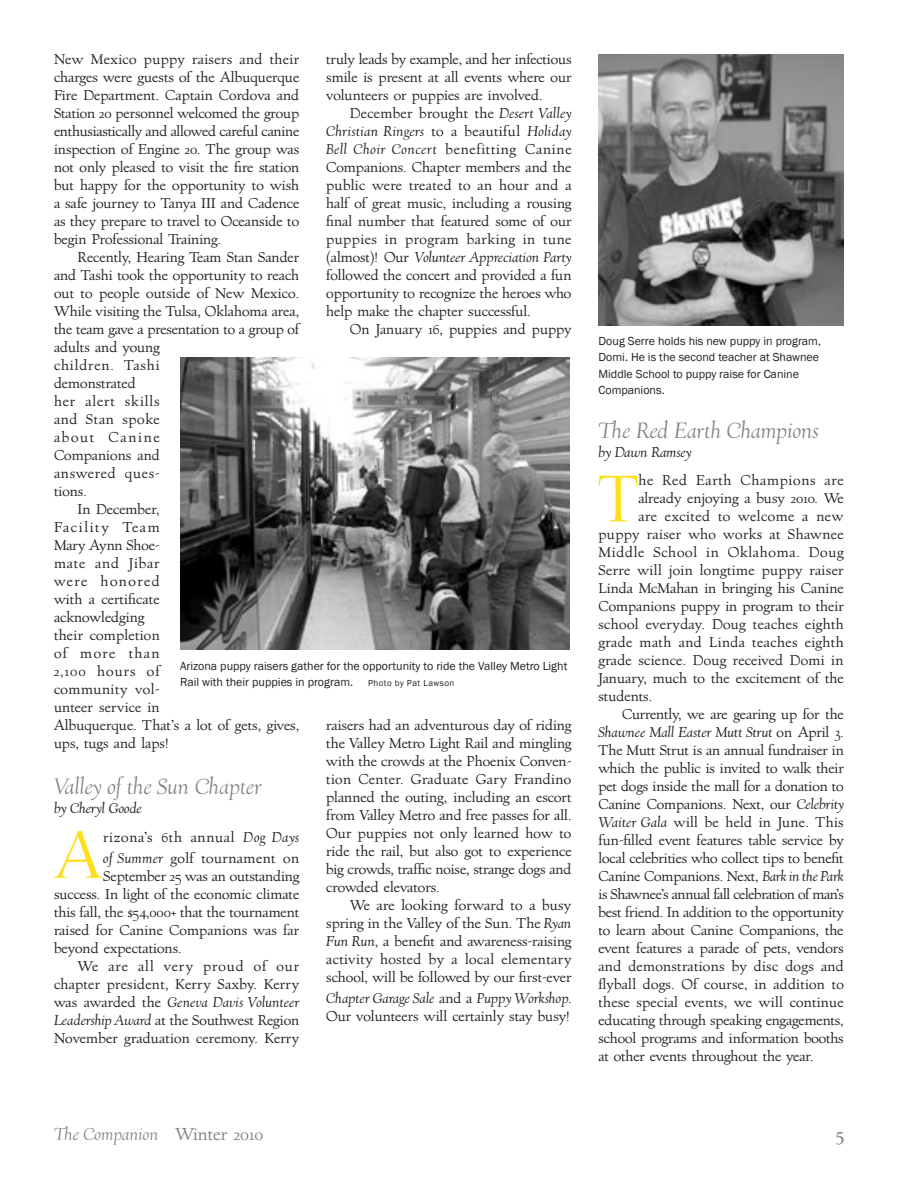
<style>
.page{position:relative;width:918px;height:1188px;background:#fff}
.page>*{position:absolute;margin:0;border:0;box-sizing:border-box;transform-origin:0 0}
.chapters_lead{font:62.7px "Village Roman Titling";color:#ffdf1b}
.chapter_heads{font:21px "Village Italic Titling";color:#808285}
.left_folio{font:16.5px "Village Italic Titling";color:#808285}
.chapters_body{font:13.5px/18px "Village";color:#231f20;text-align:justify}
.chapters_lead-2{font:13.5px/18px "Village";letter-spacing:.015em;color:#231f20;text-align:justify}
.chapters_lead-3{font:13.5px "Village";letter-spacing:.05em;color:#231f20}
.chapter_authors{font:italic 13.5px "Village";color:#231f20}
.chapters_lead-4{font:13.5px "Village";letter-spacing:.035em;color:#231f20}
.t1{font:12px/16.5px "Franklin Gothic";color:#231f20}
.s1{font-style:italic}
.s2{font-size:9px}
.s3{font-family:"Village"}
</style>
<div class="page">
<img style="left:598px;top:54px;width:246px;height:272px">
<img style="left:180px;top:358px;width:389px;height:292px">
<p class="chapters_lead-2" style="left:54px;top:51px;width:247px">New Mexico puppy raisers and their charges were guests of the Albuquerque Fire Department. Captain Cordova and Station 20 personnel welcomed the group enthusiastically and allowed careful canine inspection of Engine 20. The group was not only pleased to visit the fire station but happy for the opportunity to wish a safe journey to Tanya III and Cadence as they prepare to travel to Oceanside to begin Professional Training.</p>
<p class="chapters_body" style="left:54px;top:249px;width:247px;text-align:left;text-indent:24px">Recently, Hearing Team Stan Sander and Tashi took the opportunity to reach out to people outside of New Mexico.<br>While visiting the Tulsa, Oklahoma area, the team gave a presentation to a group of adults and young<br>children. Tashi<br>demonstrated<br>her alert skills<br>and Stan spoke<br>about Canine<br>Companions and<br>answered ques-<br>tions.</p>
<p class="chapters_body" style="left:54px;top:501px;width:247px;text-align:left;text-indent:24px">In December,<br>Facility Team<br>Mary Aynn Shoe-<br>mate and Jibar<br>were honored<br>with a certificate<br>acknowledging<br>their completion<br>of more than<br>2,100 hours of<br>community vol-<br>unteer service in<br>Albuquerque. That’s a lot of gets, gives, ups, tugs and laps!</p>
<p class="chapter_heads" style="left:54px;top:773px;width:209px">Valley of the Sun Chapter</p>
<p class="chapter_authors" style="left:54px;top:800px;width:89px">by Cheryl Goode</p>
<p class="chapters_lead" style="left:54px;top:818px;width:50px">A</p>
<p class="chapters_lead-2" style="left:103px;top:827px;width:198px;line-height:21px">rizona’s 6th annual <span class="s1">Dog Days of Summer</span> golf tournament on</p>
<p class="chapters_body" style="left:326px;top:51px;width:247px">truly leads by example, and her infectious smile is present at all events where our volunteers or puppies are involved.</p>
<p class="chapters_body" style="left:326px;top:105px;width:247px;text-indent:24px">December brought the <span class="s1">Desert Valley Christian Ringers</span> to a beautiful <span class="s1">Holiday Bell Choir Concert</span> benefitting Canine Companions. Chapter members and the public were treated to an hour and a half of great music, including a rousing final number that featured some of our puppies in program barking in tune (almost)! Our <span class="s1">Volunteer Appreciation Party </span>followed the concert and provided a fun opportunity to recognize the heroes who help make the chapter successful.</p>
<p class="chapters_body" style="left:350px;top:321px;width:223px">On January 16, puppies and puppy</p>
<p class="t1" style="left:180px;top:658px;width:389px">Arizona puppy raisers gather for the opportunity to ride the Valley Metro Light<br>Rail with their puppies in program. <span class="s2">Photo by Pat Lawson</span></p>
<p class="chapters_body" style="left:326px;top:717px;width:247px">raisers had an adventurous day of riding the Valley Metro Light Rail and mingling with the crowds at the Phoenix Conven&shy;tion Center. Graduate Gary Frandino planned the outing, including an escort from Valley Metro and free passes for all.<br>Our puppies not only learned how to ride the rail, but also got to experience big crowds, traffic noise, strange dogs and crowded elevators.</p>
<p class="chapters_body" style="left:326px;top:897px;width:247px;text-indent:24px">We are looking forward to a busy spring in the Valley of the Sun. The <span class="s1">Ryan Fun Run</span>, a benefit and awareness-raising activity hosted by a local elementary school, will be followed by our first-ever</p>
<p class="chapters_body" style="left:326px;top:990px;width:247px"><span class="s1">Chapter Garage Sale</span> and a <span class="s1">Puppy Workshop</span>.<br>Our volunteers will certainly stay busy!</p>
<p class="chapters_lead-2" style="left:54px;top:867px;width:247px;text-indent:49px">September 25 was an outstanding success. In light of the economic climate this fall, the $54,000+ that the tournament raised for Canine Companions was far beyond expectations.</p>
<p class="chapters_body" style="left:54px;top:957px;width:247px;text-indent:24px">We are all very proud of our chapter president, Kerry Saxby. Kerry was awarded the <span class="s1">Geneva Davis Volunteer Leadership Award</span> at the Southwest Region November graduation ceremony. Kerry</p>
<p class="left_folio" style="left:54px;top:1123px;width:211px">The Companion <span class="s3">Winter 2010</span></p>
<p class="t1" style="left:598px;top:333px;width:224px">Doug Serre holds his new puppy in program, Domi. He is the second teacher at Shawnee Middle School to puppy raise for Canine Companions.</p>
<p class="chapter_heads" style="left:598px;top:417px;width:222px">The Red Earth Champions</p>
<p class="chapter_authors" style="left:598px;top:443px;width:94px">by Dawn Ramsey</p>
<p class="chapters_lead" style="left:598px;top:462px;width:41px">T</p>
<p class="chapters_lead-3" style="left:638px;top:472px;width:207px">he Red Earth Champions are</p>
<p class="chapters_lead-2" style="left:638px;top:490px;width:207px">already enjoying a busy 2010. We</p>
<p class="chapters_lead-4" style="left:638px;top:508px;width:207px">are excited to welcome a new</p>
<p class="chapters_lead-2" style="left:598px;top:526px;width:247px">puppy raiser who works at Shawnee</p>
<p class="chapters_lead-3" style="left:598px;top:544px;width:247px">Middle School in Oklahoma. Doug</p>
<p class="chapters_lead-2" style="left:598px;top:562px;width:247px">Serre will join longtime puppy raiser</p>
<p class="chapters_lead-2" style="left:598px;top:580px;width:247px">Linda McMahan in bringing his Canine</p>
<p class="chapters_lead-2" style="left:598px;top:598px;width:247px">Companions puppy in program to their</p>
<p class="chapters_lead-2" style="left:598px;top:616px;width:247px">school everyday. Doug teaches eighth</p>
<p class="chapters_lead-2" style="left:598px;top:634px;width:247px">grade math and Linda teaches eighth</p>
<p class="chapters_lead-2" style="left:598px;top:652px;width:247px">grade science. Doug received Domi in</p>
<p class="chapters_lead-2" style="left:598px;top:670px;width:247px">January, much to the excitement of the</p>
<p class="chapters_lead-2" style="left:598px;top:688px;width:55px">students.</p>
<p class="chapters_body" style="left:598px;top:706px;width:247px;text-indent:24px">Currently, we are gearing up for the <span class="s1">Shawnee Mall Easter Mutt Strut</span> on April 3.<br>The Mutt Strut is an annual fundraiser in which the public is invited to walk their pet dogs inside the mall for a donation to Canine Companions. Next, our <span class="s1">Celebrity Waiter Gala</span> will be held in June. This fun-filled event features table service by local celebrities who collect tips to benefit Canine Companions. Next, <span class="s1">Bark in the Park </span>is Shawnee’s annual fall celebration of man’s best friend. In addition to the opportunity to learn about Canine Companions, the event features a parade of pets, vendors and demonstrations by disc dogs and flyball dogs. Of course, in addition to these special events, we will continue educating through speaking engagements, school programs and information booths at other events throughout the year.</p>
</div>
